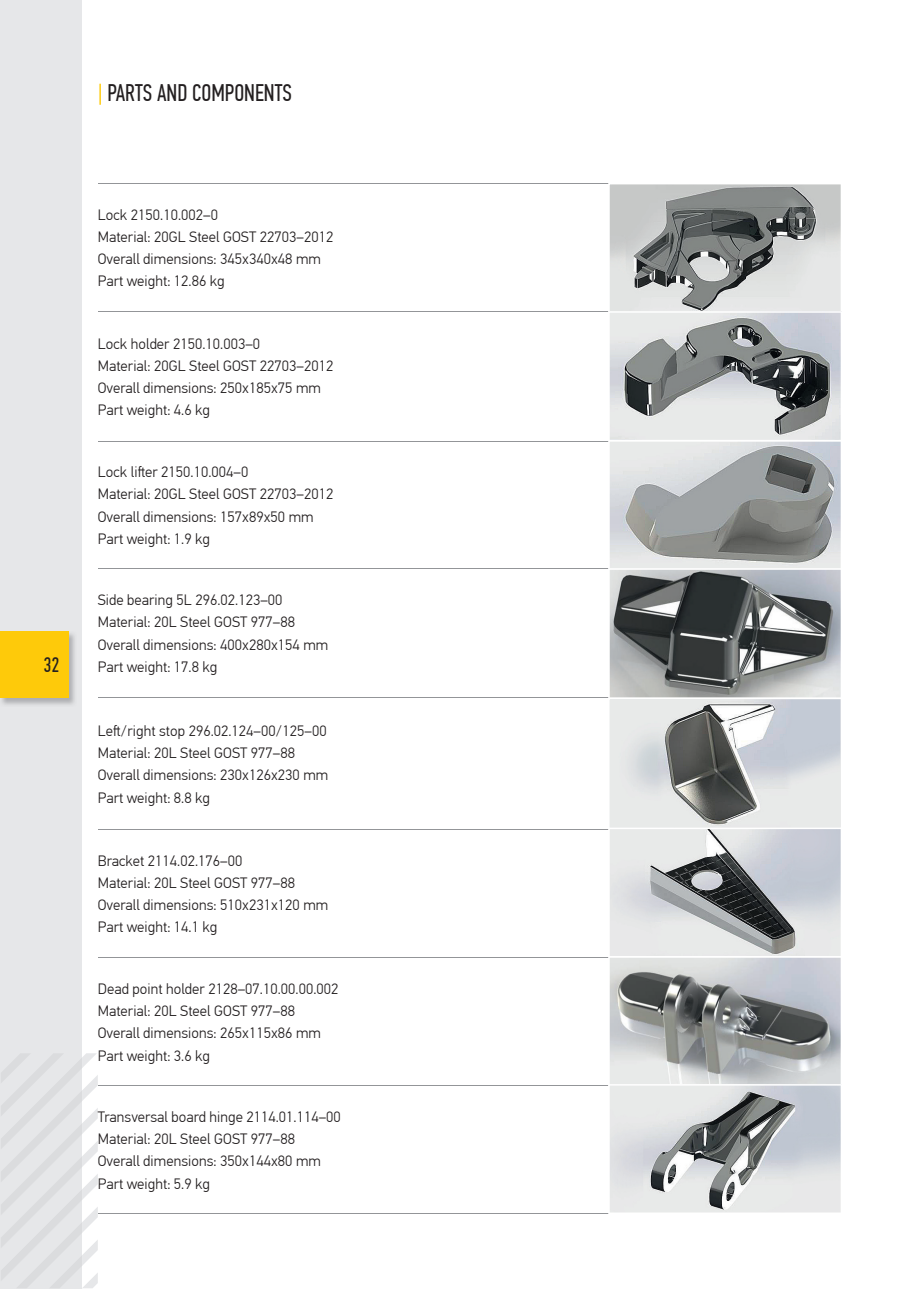
<style>
.page{position:relative;width:906px;height:1289px;background:#fff}
.page>*{position:absolute;margin:0;border:0;box-sizing:border-box;transform-origin:0 0}
.t1{font:24px "PF Din Text Comp Pro";color:#231f20}
.t2{font:21px "PF Din Text Comp Pro";color:#231f20}
.t3{font:300 15px/22.2px "PF Din Text Pro";letter-spacing:.005em;color:#231f20}
.s1{color:#feca0a}
</style>
<div class="page">
<div style="left:1px;top:1px;width:81px;height:1287px;background:#e6e7e9"></div>
<svg style="left:0;top:1053px;width:98px;height:235px"></svg>
<img style="left:0;top:631px;width:75px;height:75px">
<div style="left:0;top:631px;width:68px;height:66px;background:#feca0a"></div>
<hr style="left:98px;top:183px;width:742px;height:1px;background:#939598">
<hr style="left:98px;top:311px;width:742px;height:1px;background:#939598">
<hr style="left:98px;top:441px;width:742px;height:1px;background:#939598">
<hr style="left:98px;top:568px;width:742px;height:1px;background:#939598">
<hr style="left:98px;top:697px;width:742px;height:1px;background:#939598">
<hr style="left:98px;top:829px;width:742px;height:1px;background:#939598">
<hr style="left:98px;top:957px;width:742px;height:1px;background:#939598">
<hr style="left:98px;top:1085px;width:742px;height:1px;background:#939598">
<hr style="left:98px;top:1213px;width:742px;height:1px;background:#939598">
<svg style="left:608px;top:183px;width:234px;height:1030px;background:#adb0b1"></svg>
<h1 class="t1" style="left:98px;top:83px;width:195px"><span class="s1">|</span> PARTS AND COMPONENTS</h1>
<h2 class="t2" style="left:43px;top:656px;width:18px">32</h2>
<p class="t3" style="left:98px;top:205px;width:237px">Lock 2150.10.002–0<br>Material: 20GL Steel GOST 22703–2012<br>Overall dimensions: 345x340x48 mm<br>Part weight: 12.86 kg</p>
<p class="t3" style="left:98px;top:334px;width:237px">Lock holder 2150.10.003–0<br>Material: 20GL Steel GOST 22703–2012<br>Overall dimensions: 250x185x75 mm<br>Part weight: 4.6 kg</p>
<p class="t3" style="left:98px;top:462px;width:237px">Lock liſter 2150.10.004–0<br>Material: 20GL Steel GOST 22703–2012<br>Overall dimensions: 157x89x50 mm<br>Part weight: 1.9 kg</p>
<p class="t3" style="left:98px;top:590px;width:232px">Side bearing 5L 296.02.123–00<br>Material: 20L Steel GOST 977–88<br>Overall dimensions: 400x280x154 mm<br>Part weight: 17.8 kg</p>
<p class="t3" style="left:98px;top:721px;width:232px">Leſt/right stop 296.02.124–00/125–00<br>Material: 20L Steel GOST 977–88<br>Overall dimensions: 230x126x230 mm<br>Part weight: 8.8 kg</p>
<p class="t3" style="left:98px;top:850px;width:232px">Bracket 2114.02.176–00<br>Material: 20L Steel GOST 977–88<br>Overall dimensions: 510x231x120 mm<br>Part weight: 14.1 kg</p>
<p class="t3" style="left:98px;top:978px;width:242px">Dead point holder 2128–07.10.00.00.002<br>Material: 20L Steel GOST 977–88<br>Overall dimensions: 265x115x86 mm<br>Part weight: 3.6 kg</p>
<p class="t3" style="left:98px;top:1106px;width:244px">Transversal board hinge 2114.01.114–00<br>Material: 20L Steel GOST 977–88<br>Overall dimensions: 350x144x80 mm<br>Part weight: 5.9 kg</p>
</div>
